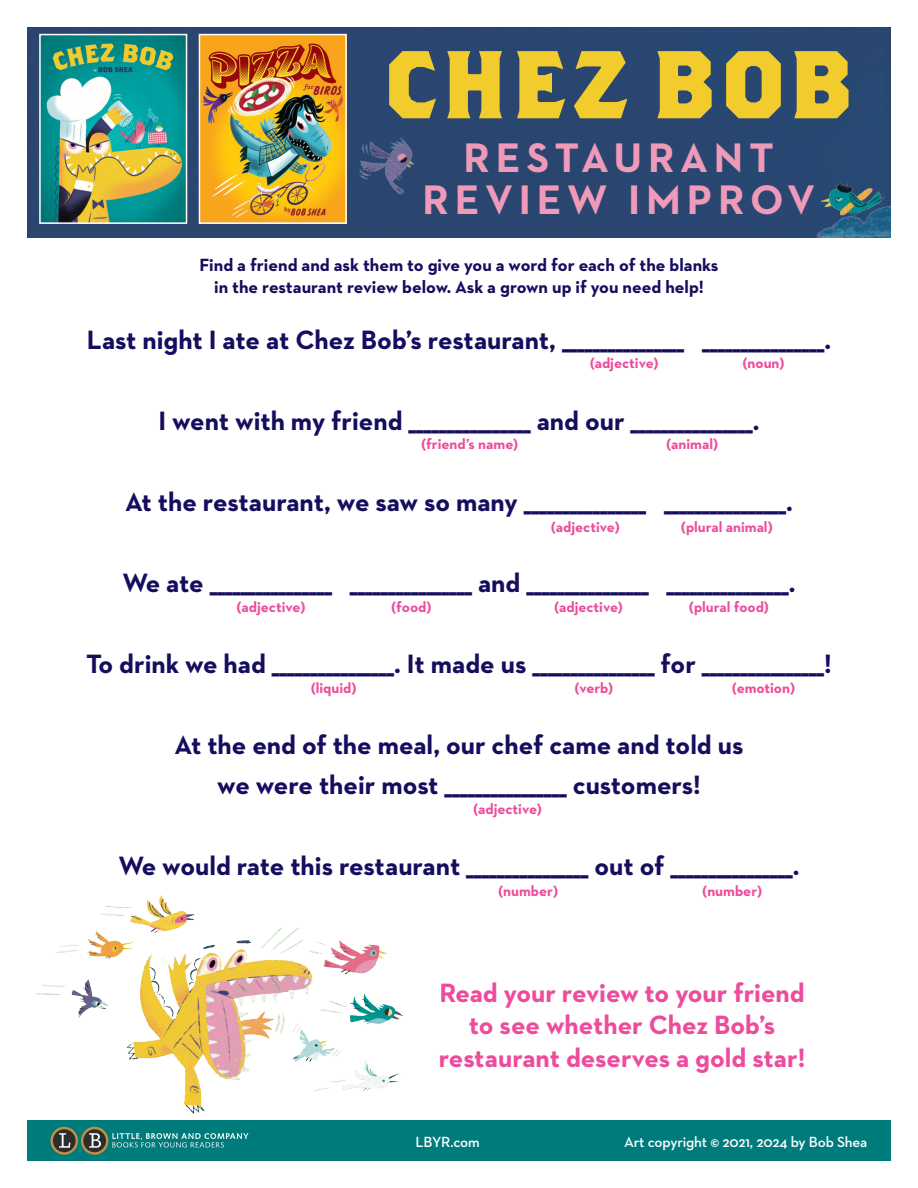
<style>
.page{position:relative;width:918px;height:1188px;background:#fff}
.page>*{position:absolute;margin:0;border:0;box-sizing:border-box;transform-origin:0 0}
.t1{font:700 96px "Brothers";letter-spacing:.03em;color:#f2cb2d}
.t2{font:700 42px/42px "Neutraface 2 Text";letter-spacing:.14em;color:#f09aba;text-align:center}
.t3{font:700 27px/40.5px "Neutraface 2 Text";color:#150d5e;text-align:center}
.t4{font:700 27px/32.4px "Neutraface 2 Text";color:#ed4c9c;text-align:center}
.t5{font:700 18px/21.6px "Neutraface 2 Text";color:#150d5e;text-align:center}
.t6{font:700 15px "Neutraface 2 Text";color:#ed4c9c}
.t7{font:600 15px "Neutraface 2 Text";letter-spacing:-.01em;color:#fff}
</style>
<div class="page">
<div style="left:27px;top:27px;width:864px;height:211px;background:#294670"></div>
<div style="left:27px;top:1120px;width:864px;height:41px;background:#007b7c"></div>
<img style="left:42px;top:37px;width:142px;height:184px">
<div style="left:39px;top:34px;width:148px;height:190px;border:2px solid #fff"></div>
<img style="left:202px;top:37px;width:142px;height:184px">
<div style="left:199px;top:34px;width:148px;height:190px;border:2px solid #fff"></div>
<img style="left:781px;top:122px;width:110px;height:116px">
<img style="left:348px;top:98px;width:102px;height:107px">
<img style="left:36px;top:895px;width:367px;height:260px">
<p class="t1" style="left:383px;top:25px;width:472px">CHEZ BOB</p>
<p class="t2" style="left:423px;top:137px;width:394px">RESTAURANT<br>REVIEW IMPROV</p>
<p class="t5" style="left:199px;top:254px;width:521px">Find a friend and ask them to give you a word for each of the blanks in the restaurant review below. Ask a grown up if you need help!</p>
<p class="t3" style="left:87px;top:319px;width:746px">Last night I ate at Chez Bob’s restaurant, ________________ ________________.</p>
<p class="t6" style="left:590px;top:353px;width:71px">(adjective)</p>
<p class="t6" style="left:742px;top:353px;width:44px">(noun)</p>
<p class="t3" style="left:158px;top:400px;width:603px">I went with my friend ________________ and our ________________.</p>
<p class="t6" style="left:421px;top:434px;width:99px">(friend’s name)</p>
<p class="t6" style="left:666px;top:434px;width:54px">(animal)</p>
<p class="t3" style="left:125px;top:481px;width:669px">At the restaurant, we saw so many ________________ ________________.</p>
<p class="t6" style="left:551px;top:517px;width:71px">(adjective)</p>
<p class="t6" style="left:681px;top:517px;width:93px">(plural animal)</p>
<p class="t3" style="left:122px;top:562px;width:675px">We ate ________________ ________________ and ________________ ________________.</p>
<p class="t6" style="left:237px;top:597px;width:71px">(adjective)</p>
<p class="t6" style="left:391px;top:597px;width:42px">(food)</p>
<p class="t6" style="left:554px;top:597px;width:71px">(adjective)</p>
<p class="t6" style="left:689px;top:597px;width:82px">(plural food)</p>
<p class="t3" style="left:86px;top:643px;width:747px">To drink we had ________________. It made us ________________ for ________________!</p>
<p class="t6" style="left:311px;top:678px;width:48px">(liquid)</p>
<p class="t6" style="left:575px;top:678px;width:40px">(verb)</p>
<p class="t6" style="left:732px;top:678px;width:65px">(emotion)</p>
<p class="t3" style="left:175px;top:724px;width:570px">At the end of the meal, our chef came and told us we were their most ________________ customers!</p>
<p class="t6" style="left:473px;top:799px;width:71px">(adjective)</p>
<p class="t3" style="left:119px;top:845px;width:682px">We would rate this restaurant ________________ out of ________________.</p>
<p class="t6" style="left:498px;top:881px;width:62px">(number)</p>
<p class="t6" style="left:702px;top:881px;width:62px">(number)</p>
<p class="t4" style="left:439px;top:976px;width:368px">Read your review to your friend to see whether Chez Bob’s restaurant deserves a gold star!</p>
<p class="t7" style="left:416px;top:1132px;width:66px">LBYR.com</p>
<p class="t7" style="left:624px;top:1132px;width:245px">Art copyright © 2021, 2024 by Bob Shea</p>
</div>
